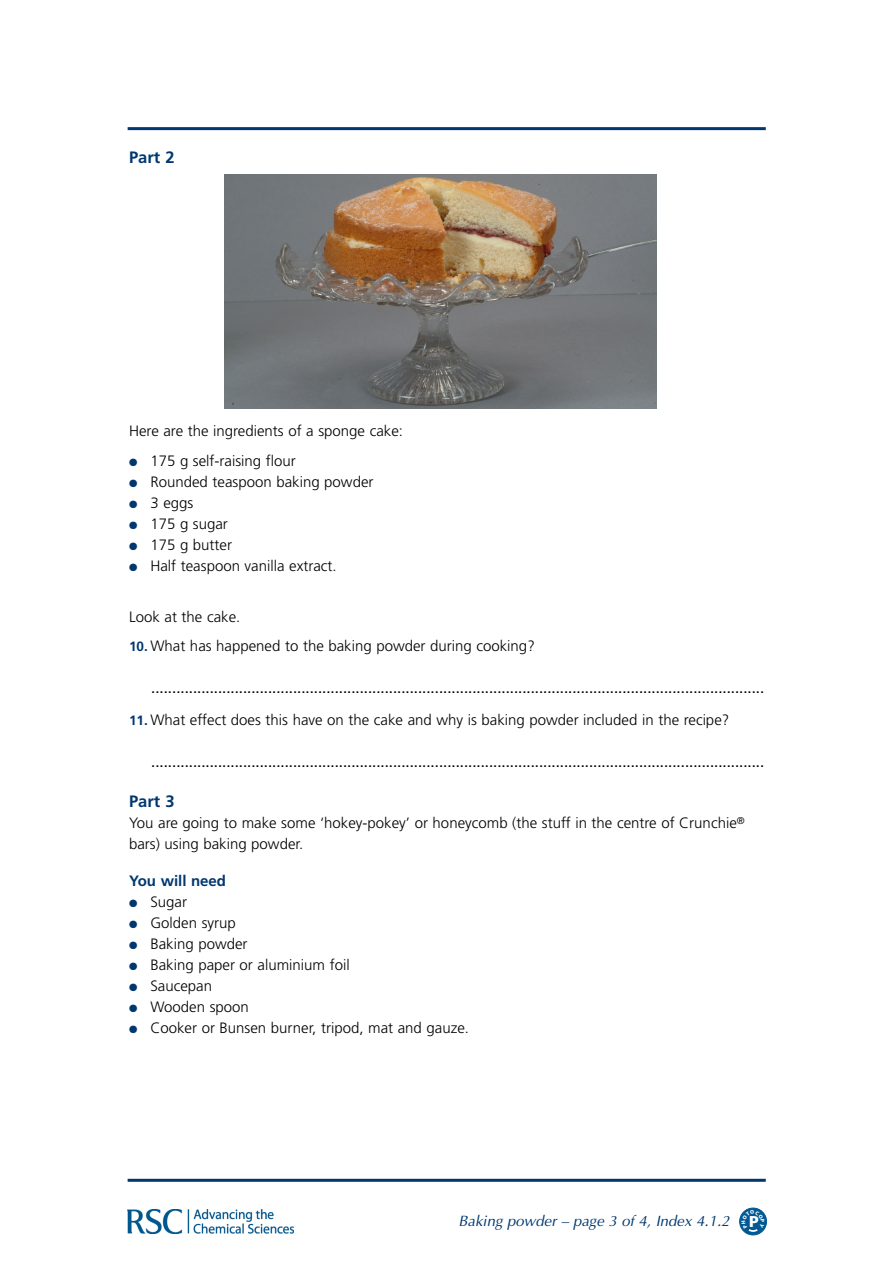
<style>
.page{position:relative;width:893px;height:1263px;background:#fff}
.page>*{position:absolute;margin:0;border:0;box-sizing:border-box;transform-origin:0 0}
.t1{font:700 16.5px "Frutiger";color:#00376f}
.t2{font:900 15.6px "Frutiger";color:#fff}
.t3{font:300 15px/21px "Frutiger";color:#000}
.t4{font:15px "Frutiger";color:#000}
.t5{font:italic 15px "Optima";color:#00376f}
.t6{font:700 15px "Frutiger";color:#00376f}
.s1{color:#00376f}
.s2{font-weight:700;font-size:13.5px;color:#00376f}
</style>
<div class="page">
<hr style="left:128px;top:1179px;width:637px;height:3px;background:#00376f">
<div style="left:739px;top:1208px;width:28px;height:27px;background:#005994;border:1px solid #005994;border-radius:50%"></div>
<img style="left:128px;top:1209px;width:166px;height:24px">
<hr style="left:128px;top:127px;width:637px;height:3px;background:#00376f">
<img style="left:225px;top:175px;width:432px;height:233px">
<svg style="left:741px;top:1210px;width:23px;height:23px"></svg>
<p class="t1" style="left:129px;top:150px;width:47px">Part 2</p>
<p class="t3" style="left:129px;top:421px;width:275px">Here are the ingredients of a sponge cake:</p>
<p class="t3" style="left:129px;top:451px;width:168px"><span class="s1">●</span> 175 g self-raising flour</p>
<p class="t3" style="left:129px;top:472px;width:246px"><span class="s1">●</span> Rounded teaspoon baking powder</p>
<p class="t3" style="left:129px;top:493px;width:66px"><span class="s1">●</span> 3 eggs</p>
<p class="t3" style="left:129px;top:514px;width:100px"><span class="s1">●</span> 175 g sugar</p>
<p class="t3" style="left:129px;top:535px;width:104px"><span class="s1">●</span> 175 g butter</p>
<p class="t3" style="left:129px;top:556px;width:209px"><span class="s1">●</span> Half teaspoon vanilla extract.</p>
<p class="t3" style="left:129px;top:607px;width:113px">Look at the cake.</p>
<p class="t3" style="left:129px;top:637px;width:407px"><span class="s2">10.</span> What has happened to the baking powder during cooking?</p>
<p class="t4" style="left:151px;top:682px;width:614px">...................................................................................................................................................</p>
<p class="t3" style="left:129px;top:710px;width:601px"><span class="s2">11.</span> What effect does this have on the cake and why is baking powder included in the recipe?</p>
<p class="t4" style="left:151px;top:756px;width:614px">...................................................................................................................................................</p>
<p class="t1" style="left:129px;top:795px;width:47px">Part 3</p>
<p class="t3" style="left:129px;top:814px;width:617px">You are going to make some ‘hokey-pokey’ or honeycomb (the stuff in the centre of Crunchie<sup>® </sup>bars) using baking powder.</p>
<p class="t6" style="left:129px;top:875px;width:98px">You will need</p>
<p class="t3" style="left:129px;top:892px;width:59px"><span class="s1">●</span> Sugar</p>
<p class="t3" style="left:129px;top:913px;width:108px"><span class="s1">●</span> Golden syrup</p>
<p class="t3" style="left:129px;top:934px;width:120px"><span class="s1">●</span> Baking powder</p>
<p class="t3" style="left:129px;top:955px;width:222px"><span class="s1">●</span> Baking paper or aluminium foil</p>
<p class="t3" style="left:129px;top:976px;width:84px"><span class="s1">●</span> Saucepan</p>
<p class="t3" style="left:129px;top:997px;width:121px"><span class="s1">●</span> Wooden spoon</p>
<p class="t3" style="left:129px;top:1018px;width:341px"><span class="s1">●</span> Cooker or Bunsen burner, tripod, mat and gauze.</p>
<p class="t5" style="left:458px;top:1215px;width:272px">Baking powder – page 3 of 4, Index 4.1.2</p>
<p class="t2" style="left:749px;top:1216px;width:11px">P</p>
</div>
